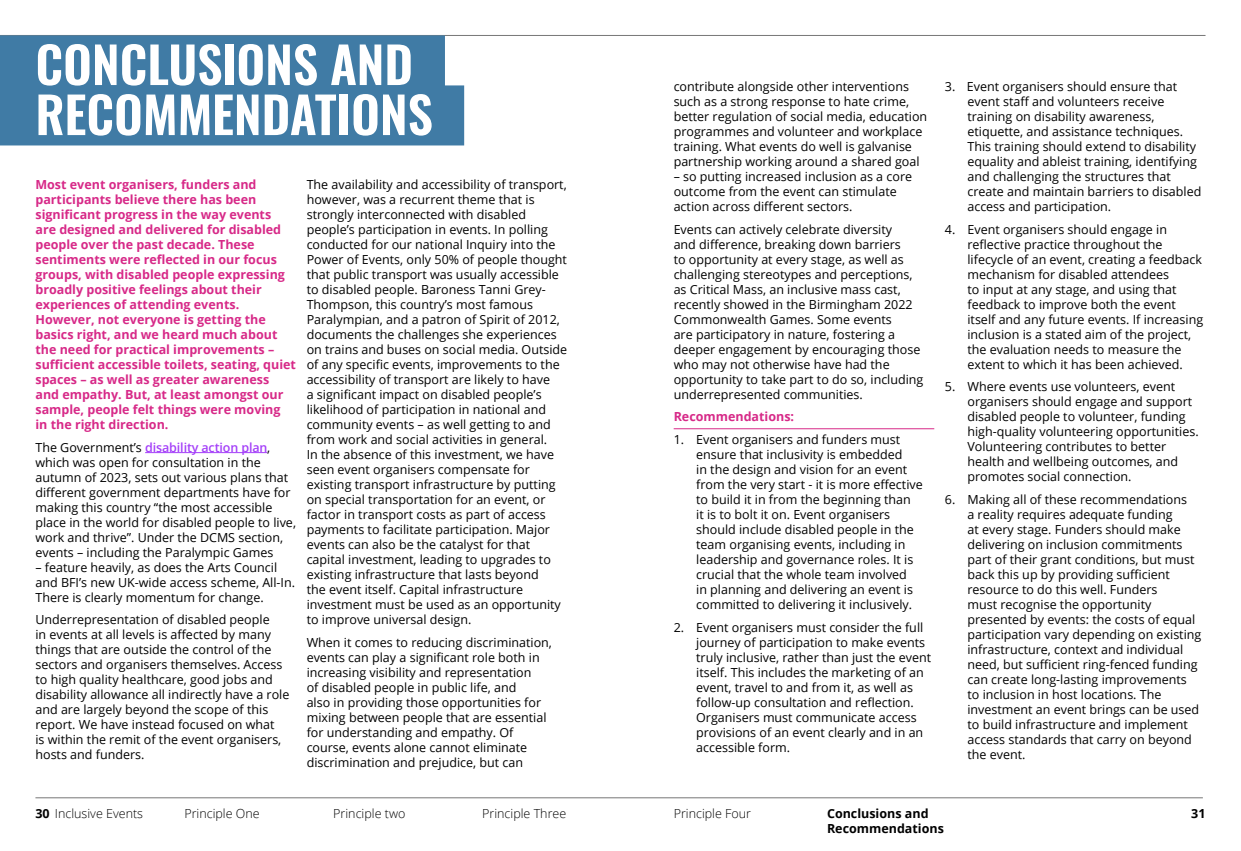
<style>
.page{position:relative;width:1241px;height:851px;background:#fff}
.page>*{position:absolute;margin:0;border:0;box-sizing:border-box;transform-origin:0 0}
.t1{font:600 50px/50px "Oswald";color:#fff}
.t2{font:12.5px/15px "Open Sans";color:#000}
.t3{font:700 12.5px/15px "Open Sans";color:#d72988}
.t4{font:300 12.5px "Open Sans";color:#000}
.t5{font:700 12.5px/15px "Open Sans";color:#000}
.s1{font-weight:600;color:#a43ff9}
.s2{font-weight:700}
</style>
<div class="page">
<hr style="left:35px;top:797px;width:1167px;height:1px;background:#767676">
<hr style="left:0;top:35px;width:1205px;height:1px;background:#767676">
<div style="left:0;top:35px;width:445px;height:60px;background:#407ba5"></div>
<div style="left:0;top:85px;width:464px;height:60px;background:#407ba5"></div>
<hr style="left:145px;top:452px;width:122px;height:1px;background:#a43ff9">
<hr style="left:673px;top:428px;width:261px;height:1px;background:#d72988">
<h1 class="t1" style="left:35px;top:35px;width:399px">CONCLUSIONS AND<br>RECOMMENDATIONS</h1>
<p class="t3" style="left:35px;top:177px;width:262px">Most event organisers, funders and participants believe there has been significant progress in the way events<br>are designed and delivered for disabled people over the past decade. These sentiments were reflected in our focus groups, with disabled people expressing broadly positive feelings about their experiences of attending events.<br>However, not everyone is getting the basics right, and we heard much about the need for practical improvements – sufficient accessible toilets, seating, quiet spaces – as well as greater awareness and empathy. But, at least amongst our sample, people felt things were moving<br>in the right direction.</p>
<p class="t2" style="left:35px;top:439px;width:262px">The Government’s <span class="s1">disability action plan</span>, which was open for consultation in the autumn of 2023, sets out various plans that different government departments have for making this country “the most accessible place in the world for disabled people to live, work and thrive”. Under the DCMS section, events – including the Paralympic Games</p>
<p class="t2" style="left:35px;top:559px;width:261px">– feature heavily, as does the Arts Council and BFI’s new UK-wide access scheme, All-In.<br>There is clearly momentum for change.</p>
<p class="t2" style="left:35px;top:611px;width:255px">Underrepresentation of disabled people<br>in events at all levels is affected by many things that are outside the control of the sectors and organisers themselves. Access to high quality healthcare, good jobs and disability allowance all indirectly have a role and are largely beyond the scope of this report. We have instead focused on what<br>is within the remit of the event organisers, hosts and funders.</p>
<p class="t2" style="left:306px;top:176px;width:262px">The availability and accessibility of transport, however, was a recurrent theme that is strongly interconnected with disabled people’s participation in events. In polling conducted for our national Inquiry into the Power of Events, only 50% of people thought that public transport was usually accessible to disabled people. Baroness Tanni Grey-Thompson, this country’s most famous Paralympian, and a patron of Spirit of 2012, documents the challenges she experiences on trains and buses on social media. Outside of any specific events, improvements to the accessibility of transport are likely to have<br>a significant impact on disabled people’s likelihood of participation in national and community events – as well getting to and from work and social activities in general.<br>In the absence of this investment, we have seen event organisers compensate for existing transport infrastructure by putting on special transportation for an event, or factor in transport costs as part of access payments to facilitate participation. Major events can also be the catalyst for that capital investment, leading to upgrades to existing infrastructure that lasts beyond<br>the event itself. Capital infrastructure investment must be used as an opportunity to improve universal design.</p>
<p class="t2" style="left:306px;top:634px;width:247px">When it comes to reducing discrimination, events can play a significant role both in increasing visibility and representation<br>of disabled people in public life, and<br>also in providing those opportunities for mixing between people that are essential for understanding and empathy. Of course, events alone cannot eliminate discrimination and prejudice, but can</p>
<p class="t2" style="left:673px;top:79px;width:255px">contribute alongside other interventions such as a strong response to hate crime, better regulation of social media, education programmes and volunteer and workplace training. What events do well is galvanise partnership working around a shared goal</p>
<p class="t2" style="left:673px;top:169px;width:240px">– so putting increased inclusion as a core outcome from the event can stimulate action across different sectors.</p>
<p class="t2" style="left:673px;top:221px;width:251px">Events can actively celebrate diversity<br>and difference, breaking down barriers<br>to opportunity at every stage, as well as challenging stereotypes and perceptions, as Critical Mass, an inclusive mass cast, recently showed in the Birmingham 2022<br>Commonwealth Games. Some events<br>are participatory in nature, fostering a deeper engagement by encouraging those who may not otherwise have had the opportunity to take part to do so, including underrepresented communities.</p>
<p class="t3" style="left:673px;top:409px;width:122px">Recommendations:</p>
<p class="t2" style="left:696px;top:431px;width:228px;text-indent:-22px">1. Event organisers and funders must ensure that inclusivity is embedded<br>in the design and vision for an event from the very start - it is more effective to build it in from the beginning than<br>it is to bolt it on. Event organisers should include disabled people in the team organising events, including in leadership and governance roles. It is crucial that the whole team involved<br>in planning and delivering an event is committed to delivering it inclusively.</p>
<p class="t2" style="left:696px;top:619px;width:236px;text-indent:-22px">2. Event organisers must consider the full journey of participation to make events truly inclusive, rather than just the event itself. This includes the marketing of an event, travel to and from it, as well as follow-up consultation and reflection.<br>Organisers must communicate access provisions of an event clearly and in an accessible form.</p>
<p class="t2" style="left:967px;top:79px;width:235px;text-indent:-22px">3. Event organisers should ensure that event staff and volunteers receive training on disability awareness, etiquette, and assistance techniques.<br>This training should extend to disability equality and ableist training, identifying and challenging the structures that create and maintain barriers to disabled access and participation.</p>
<p class="t2" style="left:967px;top:221px;width:237px;text-indent:-22px">4. Event organisers should engage in reflective practice throughout the lifecycle of an event, creating a feedback mechanism for disabled attendees<br>to input at any stage, and using that feedback to improve both the event itself and any future events. If increasing inclusion is a stated aim of the project, the evaluation needs to measure the extent to which it has been achieved.</p>
<p class="t2" style="left:967px;top:379px;width:233px;text-indent:-22px">5. Where events use volunteers, event organisers should engage and support disabled people to volunteer, funding high-quality volunteering opportunities.<br>Volunteering contributes to better health and wellbeing outcomes, and promotes social connection.</p>
<p class="t2" style="left:967px;top:491px;width:235px;text-indent:-22px">6. Making all of these recommendations<br>a reality requires adequate funding<br>at every stage. Funders should make delivering on inclusion commitments part of their grant conditions, but must back this up by providing sufficient resource to do this well. Funders<br>must recognise the opportunity presented by events: the costs of equal participation vary depending on existing infrastructure, context and individual need, but sufficient ring-fenced funding can create long-lasting improvements to inclusion in host locations. The investment an event brings can be used to build infrastructure and implement access standards that carry on beyond the event.</p>
<p class="t4" style="left:184px;top:804px;width:77px">Principle One</p>
<p class="t4" style="left:333px;top:804px;width:74px">Principle two</p>
<p class="t4" style="left:482px;top:804px;width:86px">Principle Three</p>
<p class="t4" style="left:673px;top:804px;width:79px">Principle Four</p>
<p class="t5" style="left:826px;top:805px;width:118px">Conclusions and<br>Recommendations</p>
<p class="t4" style="left:35px;top:804px;width:109px"><span class="s2">30</span> Inclusive Events</p>
<p class="t5" style="left:1190px;top:805px;width:16px">31</p>
</div>
